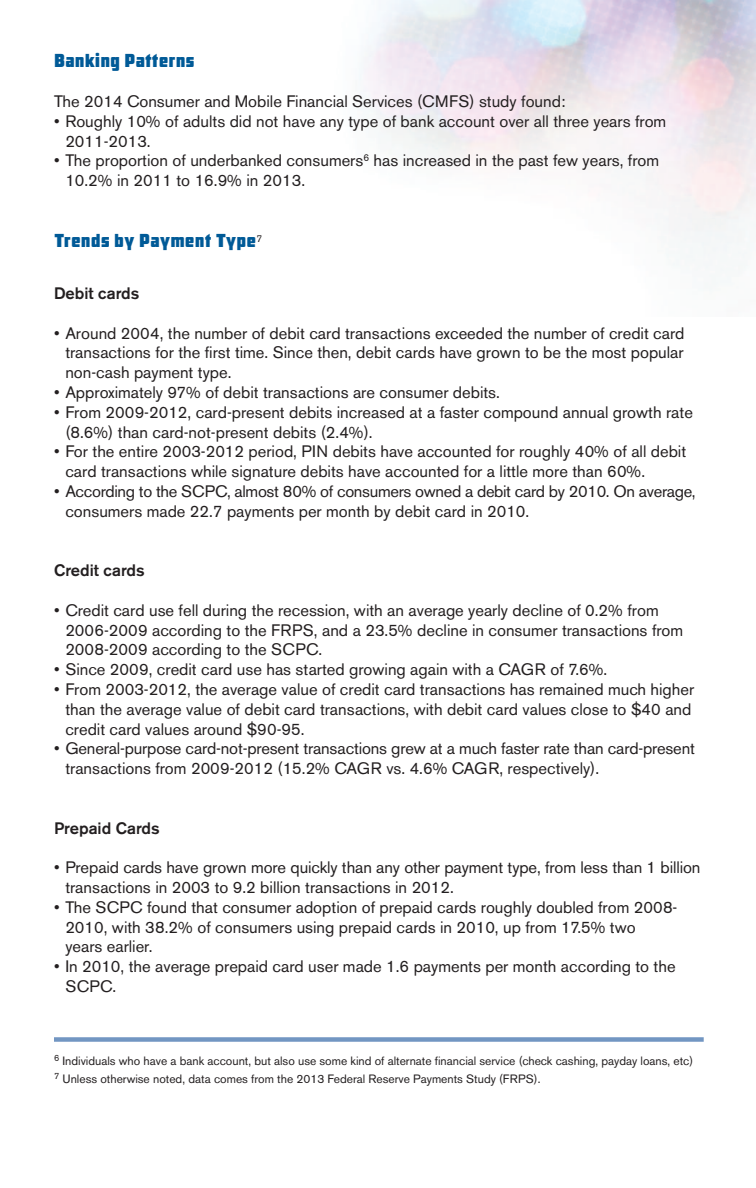
<style>
.page{position:relative;width:756px;height:1188px;background:#fff}
.page>*{position:absolute;margin:0;border:0;box-sizing:border-box;transform-origin:0 0}
.t1{font:18px "ARB66 Neon Block JUN 37";color:#005a97}
.t2{font:16.5px/19.8px "Akzidenz Grotesk BE";color:#231f20}
.t3{font:16.5px/19.8px "Akzidenz Grotesk BE";letter-spacing:-.02em;color:#231f20}
.t4{font:500 16.5px "Akzidenz Grotesk BE";color:#231f20}
.t5{font:12px/18px "Akzidenz Grotesk BE";color:#231f20}
</style>
<div class="page">
<div style="left:54px;top:1037px;width:650px;height:5px;background:#7296c2"></div>
<p class="t1" style="left:54px;top:50px;width:142px">Banking Patterns</p>
<p class="t2" style="left:54px;top:93px;width:513px">The 2014 Consumer and Mobile Financial Services (CMFS) study found:</p>
<p class="t2" style="left:65px;top:113px;width:603px;text-indent:-11px">• Roughly 10% of adults did not have any type of bank account over all three years from<br>2011-2013.</p>
<p class="t2" style="left:65px;top:153px;width:595px;text-indent:-11px">• The proportion of underbanked consumers<sup>6</sup> has increased in the past few years, from<br>10.2% in 2011 to 16.9% in 2013.</p>
<p class="t1" style="left:54px;top:230px;width:210px">Trends by Payment Type<sup>7</sup></p>
<p class="t4" style="left:54px;top:287px;width:87px">Debit cards</p>
<p class="t2" style="left:65px;top:325px;width:621px;text-align:justify;text-indent:-11px">• Around 2004, the number of debit card transactions exceeded the number of credit card transactions for the first time. Since then, debit cards have grown to be the most popular non-cash payment type.</p>
<p class="t2" style="left:54px;top:384px;width:447px">• Approximately 97% of debit transactions are consumer debits.</p>
<p class="t2" style="left:65px;top:404px;width:629px;text-indent:-11px">• From 2009-2012, card-present debits increased at a faster compound annual growth rate (8.6%) than card-not-present debits (2.4%).</p>
<p class="t2" style="left:65px;top:444px;width:622px;text-indent:-11px">• For the entire 2003-2012 period, PIN debits have accounted for roughly 40% of all debit card transactions while signature debits have accounted for a little more than 60%.</p>
<p class="t3" style="left:65px;top:483px;width:632px;text-indent:-11px">• According to the SCPC, almost 80% of consumers owned a debit card by 2010. On average, consumers made 22.7 payments per month by debit card in 2010.</p>
<p class="t4" style="left:54px;top:565px;width:92px">Credit cards</p>
<p class="t2" style="left:65px;top:602px;width:619px;text-indent:-11px">• Credit card use fell during the recession, with an average yearly decline of 0.2% from<br>2006-2009 according to the FRPS, and a 23.5% decline in consumer transactions from<br>2008-2009 according to the SCPC.</p>
<p class="t2" style="left:54px;top:661px;width:555px">• Since 2009, credit card use has started growing again with a CAGR of 7.6%.</p>
<p class="t2" style="left:65px;top:681px;width:630px;text-indent:-11px">• From 2003-2012, the average value of credit card transactions has remained much higher than the average value of debit card transactions, with debit card values close to $40 and credit card values around $90-95.</p>
<p class="t2" style="left:65px;top:741px;width:631px;text-indent:-11px">• General-purpose card-not-present transactions grew at a much faster rate than card-present transactions from 2009-2012 (15.2% CAGR vs. 4.6% CAGR, respectively).</p>
<p class="t4" style="left:54px;top:822px;width:107px">Prepaid Cards</p>
<p class="t2" style="left:65px;top:859px;width:637px;text-indent:-11px">• Prepaid cards have grown more quickly than any other payment type, from less than 1 billion transactions in 2003 to 9.2 billion transactions in 2012.</p>
<p class="t2" style="left:65px;top:899px;width:614px;text-indent:-11px">• The SCPC found that consumer adoption of prepaid cards roughly doubled from 2008-<br>2010, with 38.2% of consumers using prepaid cards in 2010, up from 17.5% two<br>years earlier.</p>
<p class="t2" style="left:65px;top:958px;width:612px;text-indent:-11px">• In 2010, the average prepaid card user made 1.6 payments per month according to the<br>SCPC.</p>
<p class="t5" style="left:54px;top:1053px;width:641px"><sup>6</sup> Individuals who have a bank account, but also use some kind of alternate financial service (check cashing, payday loans, etc)<br><sup>7</sup> Unless otherwise noted, data comes from the 2013 Federal Reserve Payments Study (FRPS).</p>
</div>
